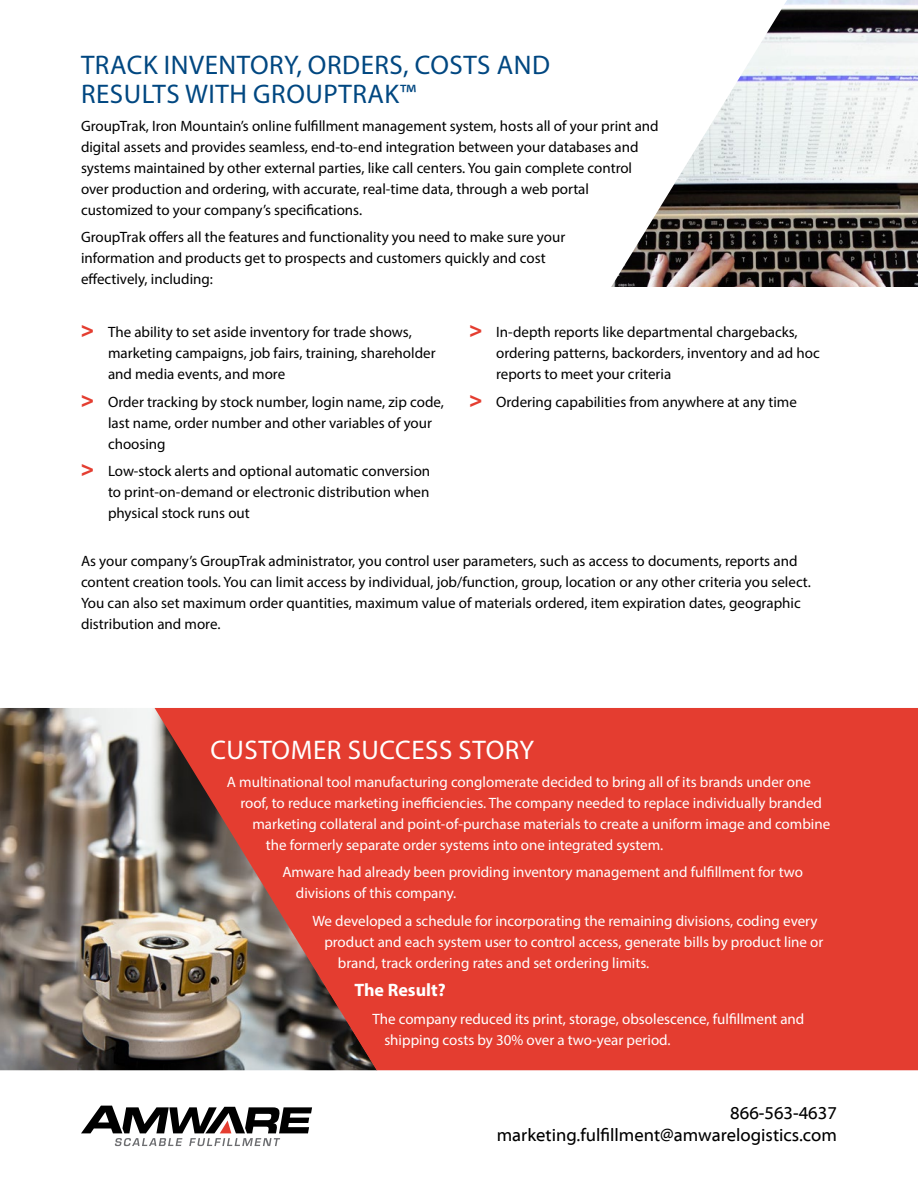
<style>
.page{position:relative;width:918px;height:1188px;background:#fff}
.page>*{position:absolute;margin:0;border:0;box-sizing:border-box;transform-origin:0 0}
.t1{font:27px/28.5px "Myriad Pro";letter-spacing:.02em;color:#004781}
.t2{font:27px "Myriad Pro";letter-spacing:.02em;color:#fff}
.t3{font:18px/21.6px "Myriad Web Pro";color:#000;text-align:right}
.t4{font:700 18px "Myriad Pro";color:#fff}
.t5{font:15px/21px "Myriad Pro";color:#000}
.t6{font:15px/21px "Myriad Pro";color:#fff}
.s1{font-weight:900;font-size:22.5px;color:#e43d30}
</style>
<div class="page">
<img style="left:0;top:708px;width:155px;height:362px">
<svg style="left:155px;top:708px;width:763px;height:362px;fill:#e43d30"></svg>
<img style="left:787px;top:0;width:131px;height:287px">
<svg style="left:81px;top:1106px;width:231px;height:40px"></svg>
<svg style="left:611px;top:1px;width:176px;height:286px"></svg>
<h1 class="t1" style="left:81px;top:51px;width:471px">TRACK INVENTORY, ORDERS, COSTS AND<br>RESULTS WITH GROUPTRAK™</h1>
<p class="t5" style="left:81px;top:115px;width:579px">GroupTrak, Iron Mountain’s online fulfillment management system, hosts all of your print and digital assets and provides seamless, end-to-end integration between your databases and systems maintained by other external parties, like call centers. You gain complete control over production and ordering, with accurate, real-time data, through a web portal customized to your company’s specifications.</p>
<p class="t5" style="left:81px;top:226px;width:486px">GroupTrak offers all the features and functionality you need to make sure your information and products get to prospects and customers quickly and cost effectively, including:</p>
<p class="t5" style="left:108px;top:321px;width:329px;text-indent:-27px"><span class="s1">&gt;</span> The ability to set aside inventory for trade shows, marketing campaigns, job fairs, training, shareholder and media events, and more</p>
<p class="t5" style="left:108px;top:391px;width:337px;text-indent:-27px"><span class="s1">&gt;</span> Order tracking by stock number, login name, zip code, last name, order number and other variables of your choosing</p>
<p class="t5" style="left:108px;top:460px;width:324px;text-align:justify;text-indent:-27px"><span class="s1">&gt;</span> Low-stock alerts and optional automatic conversion to print-on-demand or electronic distribution when physical stock runs out</p>
<p class="t5" style="left:496px;top:321px;width:325px;text-indent:-27px"><span class="s1">&gt;</span> In-depth reports like departmental chargebacks, ordering patterns, backorders, inventory and ad hoc reports to meet your criteria</p>
<p class="t5" style="left:469px;top:391px;width:329px"><span class="s1">&gt;</span> Ordering capabilities from anywhere at any time</p>
<p class="t5" style="left:81px;top:551px;width:731px">As your company’s GroupTrak administrator, you control user parameters, such as access to documents, reports and content creation tools. You can limit access by individual, job/function, group, location or any other criteria you select.<br>You can also set maximum order quantities, maximum value of materials ordered, item expiration dates, geographic distribution and more.</p>
<h1 class="t2" style="left:210px;top:733px;width:325px">CUSTOMER SUCCESS STORY</h1>
<p class="t6" style="left:227px;top:771px;width:586px">A multinational tool manufacturing conglomerate decided to bring all of its brands under one</p>
<p class="t6" style="left:240px;top:792px;width:583px">roof, to reduce marketing inefficiencies. The company needed to replace individually branded</p>
<p class="t6" style="left:252px;top:813px;width:579px">marketing collateral and point-of-purchase materials to create a uniform image and combine</p>
<p class="t6" style="left:266px;top:834px;width:399px">the formerly separate order systems into one integrated system.</p>
<p class="t6" style="left:296px;top:862px;width:509px;text-indent:-14px">Amware had already been providing inventory management and fulfillment for two divisions of this company.</p>
<p class="t6" style="left:312px;top:910px;width:507px">We developed a schedule for incorporating the remaining divisions, coding every</p>
<p class="t6" style="left:324px;top:931px;width:501px">product and each system user to control access, generate bills by product line or</p>
<p class="t6" style="left:338px;top:952px;width:313px">brand, track ordering rates and set ordering limits.</p>
<p class="t4" style="left:354px;top:978px;width:93px">The Result?</p>
<p class="t6" style="left:384px;top:1008px;width:422px;text-indent:-12px">The company reduced its print, storage, obsolescence, fulfillment and shipping costs by 30% over a two-year period.</p>
<p class="t3" style="left:497px;top:1103px;width:342px">866-563-4637 marketing.fulfillment@amwarelogistics.com</p>
</div>
